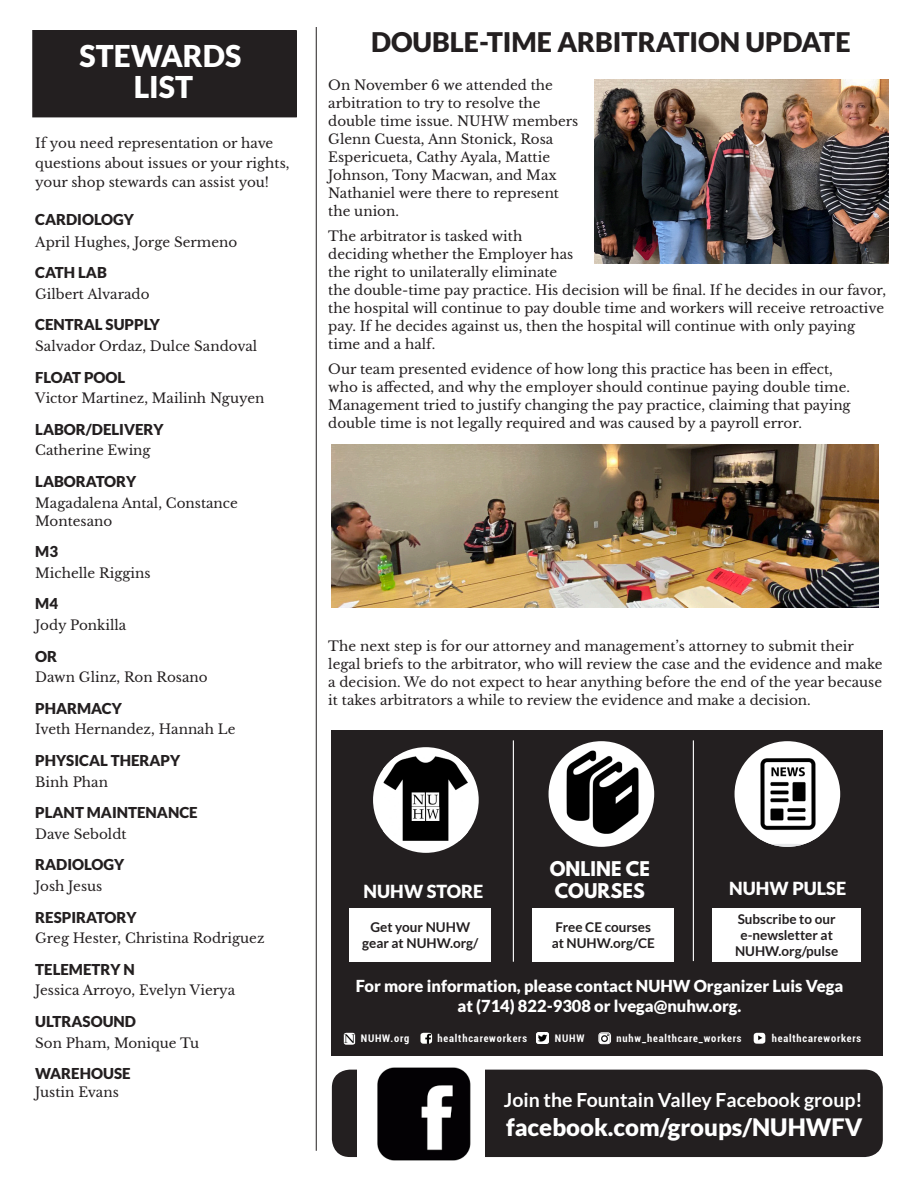
<style>
.page{position:relative;width:918px;height:1188px;background:#fff}
.page>*{position:absolute;margin:0;border:0;box-sizing:border-box;transform-origin:0 0}
.t1{font:900 30px/31.5px "Lato";color:#fff;text-align:center}
.t2{font:900 27px "Lato";color:#231f20}
.t3{font:900 24px "Lato";color:#fff}
.t4{font:700 19.5px "Lato";color:#fff}
.t5{font:900 18px "Lato";color:#fff}
.t6{font:700 18px/21.6px "League Spartan";color:#fff}
.t7{font:900 16.5px/19.8px "Lato";color:#fff;text-align:center}
.t8{font:900 15px "Lato";color:#231f20}
.t9{font:13.5px/18px "Libre Baskerville";color:#231f20}
.t10{font:700 13.5px/16.2px "Lato";color:#231f20;text-align:center}
.t11{font:700 condensed 10.5px "Roboto";letter-spacing:.08em;color:#fff}
</style>
<div class="page">
<hr style="left:316px;top:27px;width:1px;height:1124px;background:#231f20">
<div style="left:331px;top:724px;width:552px;height:332px;background:#231f20"></div>
<div style="left:373px;top:747px;width:106px;height:106px;background:#fff;border-radius:50%"></div>
<img style="left:383px;top:756px;width:85px;height:85px">
<div style="left:549px;top:741px;width:105px;height:106px;background:#fff;border-radius:50%"></div>
<img style="left:561px;top:750px;width:83px;height:84px">
<div style="left:735px;top:741px;width:105px;height:106px;background:#fff;border-radius:50%"></div>
<img style="left:757px;top:758px;width:63px;height:89px">
<div style="left:349px;top:908px;width:142px;height:54px;background:#fff"></div>
<div style="left:532px;top:908px;width:142px;height:54px;background:#fff"></div>
<div style="left:712px;top:908px;width:149px;height:54px;background:#fff"></div>
<hr style="left:513px;top:740px;width:1px;height:222px;background:#fff">
<hr style="left:693px;top:740px;width:1px;height:221px;background:#fff">
<img style="left:411px;top:793px;width:29px;height:27px">
<svg style="left:344px;top:1033px;width:11px;height:12px"></svg>
<svg style="left:421px;top:1033px;width:11px;height:11px"></svg>
<svg style="left:537px;top:1033px;width:11px;height:11px"></svg>
<svg style="left:754px;top:1033px;width:11px;height:11px"></svg>
<svg style="left:599px;top:1033px;width:12px;height:11px"></svg>
<div style="left:599px;top:1033px;width:12px;height:11px;border:1px solid #fff;border-radius:3px"></div>
<div style="left:328px;top:77px;width:561px;height:653px;background:#fff"></div>
<img style="left:594px;top:79px;width:295px;height:185px">
<img style="left:332px;top:445px;width:546px;height:163px">
<div style="left:33px;top:31px;width:263px;height:86px;background:#231f20"></div>
<div style="left:32px;top:30px;width:265px;height:87px;border:2px solid #231f20"></div>
<div style="left:332px;top:1070px;width:551px;height:87px;background:#231f20;border-radius:18px"></div>
<img style="left:358px;top:1067px;width:126px;height:94px">
<p class="t2" style="left:371px;top:26px;width:481px">DOUBLE-TIME ARBITRATION UPDATE</p>
<p class="t1" style="left:80px;top:39px;width:163px">STEWARDS<br>LIST</p>
<p class="t9" style="left:35px;top:134px;width:256px;line-height:19.5px">If you need representation or have questions about issues or your rights, your shop stewards can assist you!</p>
<p class="t8" style="left:35px;top:211px;width:100px">CARDIOLOGY</p>
<p class="t9" style="left:35px;top:233px;width:204px">April Hughes, Jorge Sermeno</p>
<p class="t8" style="left:35px;top:264px;width:73px">CATH LAB</p>
<p class="t9" style="left:35px;top:285px;width:116px">Gilbert Alvarado</p>
<p class="t8" style="left:35px;top:316px;width:126px">CENTRAL SUPPLY</p>
<p class="t9" style="left:35px;top:337px;width:224px">Salvador Ordaz, Dulce Sandoval</p>
<p class="t8" style="left:35px;top:368px;width:92px">FLOAT POOL</p>
<p class="t9" style="left:35px;top:389px;width:231px">Victor Martinez, Mailinh Nguyen</p>
<p class="t8" style="left:35px;top:420px;width:130px">LABOR/DELIVERY</p>
<p class="t9" style="left:35px;top:442px;width:117px">Catherine Ewing</p>
<p class="t8" style="left:35px;top:473px;width:103px">LABORATORY</p>
<p class="t9" style="left:35px;top:494px;width:204px">Magadalena Antal, Constance<br>Montesano</p>
<p class="t8" style="left:35px;top:543px;width:24px">M3</p>
<p class="t9" style="left:35px;top:564px;width:117px">Michelle Riggins</p>
<p class="t8" style="left:35px;top:595px;width:24px">M4</p>
<p class="t9" style="left:35px;top:616px;width:93px">Jody Ponkilla</p>
<p class="t8" style="left:35px;top:647px;width:23px">OR</p>
<p class="t9" style="left:35px;top:668px;width:174px">Dawn Glinz, Ron Rosano</p>
<p class="t8" style="left:35px;top:699px;width:88px">PHARMACY</p>
<p class="t9" style="left:35px;top:721px;width:202px">Iveth Hernandez, Hannah Le</p>
<p class="t8" style="left:35px;top:752px;width:147px">PHYSICAL THERAPY</p>
<p class="t9" style="left:35px;top:773px;width:74px">Binh Phan</p>
<p class="t8" style="left:35px;top:804px;width:164px">PLANT MAINTENANCE</p>
<p class="t9" style="left:35px;top:825px;width:93px">Dave Seboldt</p>
<p class="t8" style="left:35px;top:856px;width:90px">RADIOLOGY</p>
<p class="t9" style="left:35px;top:877px;width:69px">Josh Jesus</p>
<p class="t8" style="left:35px;top:908px;width:103px">RESPIRATORY</p>
<p class="t9" style="left:35px;top:929px;width:231px">Greg Hester, Christina Rodriguez</p>
<p class="t8" style="left:35px;top:960px;width:101px">TELEMETRY N</p>
<p class="t9" style="left:35px;top:982px;width:201px">Jessica Arroyo, Evelyn Vierya</p>
<p class="t8" style="left:35px;top:1013px;width:102px">ULTRASOUND</p>
<p class="t9" style="left:35px;top:1034px;width:166px">Son Pham, Monique Tu</p>
<p class="t8" style="left:35px;top:1065px;width:97px">WAREHOUSE</p>
<p class="t9" style="left:35px;top:1083px;width:85px">Justin Evans</p>
<p class="t4" style="left:504px;top:1089px;width:360px">Join the Fountain Valley Facebook group!</p>
<p class="t3" style="left:506px;top:1113px;width:358px">facebook.com/groups/NUHWFV</p>
<p class="t9" style="left:328px;top:77px;width:252px">On November 6 we attended the arbitration to try to resolve the double time issue. NUHW members<br>Glenn Cuesta, Ann Stonick, Rosa<br>Espericueta, Cathy Ayala, Mattie<br>Johnson, Tony Macwan, and Max<br>Nathaniel were there to represent the union.</p>
<p class="t9" style="left:328px;top:227px;width:559px">The arbitrator is tasked with<br>deciding whether the Employer has<br>the right to unilaterally eliminate<br>the double-time pay practice. His decision will be final. If he decides in our favor, the hospital will continue to pay double time and workers will receive retroactive pay. If he decides against us, then the hospital will continue with only paying time and a half.</p>
<p class="t9" style="left:328px;top:360px;width:524px">Our team presented evidence of how long this practice has been in effect, who is affected, and why the employer should continue paying double time.<br>Management tried to justify changing the pay practice, claiming that paying double time is not legally required and was caused by a payroll error.</p>
<p class="t9" style="left:328px;top:637px;width:556px">The next step is for our attorney and management’s attorney to submit their legal briefs to the arbitrator, who will review the case and the evidence and make a decision. We do not expect to hear anything before the end of the year because it takes arbitrators a while to review the evidence and make a decision.</p>
<p class="t6" style="left:550px;top:858px;width:102px">ONLINE CE<br>COURSES</p>
<p class="t5" style="left:729px;top:878px;width:119px">NUHW PULSE</p>
<p class="t5" style="left:364px;top:881px;width:121px">NUHW STORE</p>
<p class="t10" style="left:362px;top:919px;width:118px">Get your NUHW gear at NUHW.org/</p>
<p class="t10" style="left:552px;top:919px;width:105px;text-align:left">Free CE courses at NUHW.org/CE</p>
<p class="t10" style="left:735px;top:911px;width:105px">Subscribe to our e-newsletter at<br>NUHW.org/pulse</p>
<p class="t7" style="left:356px;top:976px;width:489px">For more information, please contact NUHW Organizer Luis Vega at (714) 822-9308 or lvega@nuhw.org.</p>
<p class="t11" style="left:361px;top:1031px;width:50px">NUHW.org</p>
<p class="t11" style="left:437px;top:1031px;width:91px">healthcareworkers</p>
<p class="t11" style="left:555px;top:1031px;width:31px">NUHW</p>
<p class="t11" style="left:617px;top:1031px;width:126px">nuhw_healthcare_workers</p>
<p class="t11" style="left:772px;top:1031px;width:91px">healthcareworkers</p>
</div>
